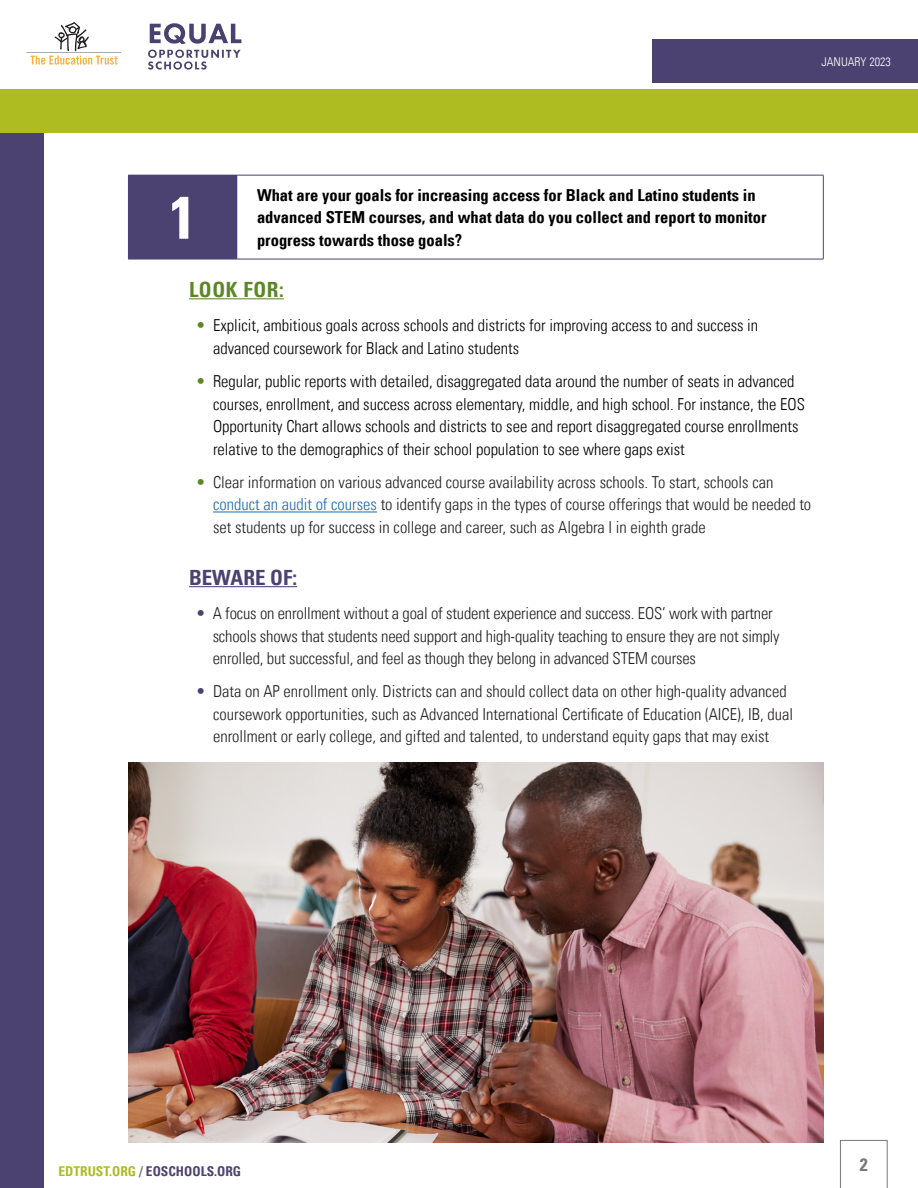
<style>
.page{position:relative;width:918px;height:1188px;background:#fff}
.page>*{position:absolute;margin:0;border:0;box-sizing:border-box;transform-origin:0 0}
.NUmber{font:700 condensed 60px "Univers LT";color:#fff}
.Orange{font:700 condensed 21px "Univers LT";color:#4c4271}
.Green{font:700 condensed 21px "Univers LT";letter-spacing:.03em;color:#5c8727}
.t1{font:700 condensed 18px "Univers LT";color:#78777a}
.Bullets{font:300 condensed 16.5px/22.5px "Univers LT";color:#231f20}
.Bullets-2{font:300 condensed 16.5px/22.5px "Univers LT";color:#000}
.t2{font:700 condensed 16.5px/22.5px "Univers LT";color:#000}
.t3{font:700 condensed 13.5px "Univers LT";color:#4c4271}
.t4{font:300 condensed 12.15px "Univers LT";color:#fff}
.s1{color:#5c8727}
.s2{color:#1c6cb6}
.s3{color:#4c4271}
.s4{color:#aebc21}
.s5{color:#78777a}
</style>
<div class="page">
<div style="left:652px;top:39px;width:266px;height:43px;background:#4c4271"></div>
<div style="left:0;top:132px;width:43px;height:1056px;background:#4c4271"></div>
<svg style="left:840px;top:1140px;width:48px;height:48px"></svg>
<svg style="left:26px;top:22px;width:95px;height:43px"></svg>
<svg style="left:148px;top:23px;width:93px;height:47px"></svg>
<div style="left:0;top:89px;width:918px;height:43px;background:#aebc21"></div>
<hr style="left:189px;top:298px;width:95px;height:1px;background:#5c8727">
<hr style="left:213px;top:512px;width:164px;height:1px;background:#1c6cb6">
<hr style="left:189px;top:586px;width:108px;height:1px;background:#4c4271">
<div style="left:128px;top:175px;width:109px;height:84px;background:#4c4271"></div>
<hr style="left:128px;top:259px;width:109px;height:1px;background:#4c4271">
<hr style="left:237px;top:175px;width:587px;height:1px;background:#4c4271">
<hr style="left:823px;top:175px;width:1px;height:84px;background:#4c4271">
<hr style="left:237px;top:259px;width:587px;height:1px;background:#4c4271">
<img style="left:128px;top:762px;width:696px;height:380px">
<p class="t4" style="left:822px;top:54px;width:71px">JANUARY 2023</p>
<p class="NUmber" style="left:169px;top:181px;width:28px">1</p>
<p class="t2" style="left:257px;top:183px;width:511px">What are your goals for increasing access for Black and Latino students in advanced STEM courses, and what data do you collect and report to monitor progress towards those goals?</p>
<p class="Green" style="left:189px;top:276px;width:96px">LOOK FOR:</p>
<p class="Bullets-2" style="left:213px;top:314px;width:547px;text-indent:-17px"><span class="s1">•</span> Explicit, ambitious goals across schools and districts for improving access to and success in advanced coursework for Black and Latino students</p>
<p class="Bullets-2" style="left:213px;top:370px;width:593px;text-indent:-17px"><span class="s1">•</span> Regular, public reports with detailed, disaggregated data around the number of seats in advanced courses, enrollment, and success across elementary, middle, and high school. For instance, the EOS Opportunity Chart allows schools and districts to see and report disaggregated course enrollments relative to the demographics of their school population to see where gaps exist</p>
<p class="Bullets" style="left:213px;top:471px;width:600px;text-indent:-17px"><span class="s1">•</span> Clear information on various advanced course availability across schools. To start, schools can <span class="s2">conduct an audit of courses</span> to identify gaps in the types of course offerings that would be needed to set students up for success in college and career, such as Algebra I in eighth grade</p>
<p class="Orange" style="left:189px;top:564px;width:110px">BEWARE OF:</p>
<p class="Bullets" style="left:213px;top:602px;width:569px;text-indent:-17px"><span class="s3">•</span> A focus on enrollment without a goal of student experience and success. EOS’ work with partner schools shows that students need support and high-quality teaching to ensure they are not simply enrolled, but successful, and feel as though they belong in advanced STEM courses</p>
<p class="Bullets" style="left:213px;top:680px;width:581px;text-indent:-17px"><span class="s3">•</span> Data on AP enrollment only. Districts can and should collect data on other high-quality advanced coursework opportunities, such as Advanced International Certificate of Education (AICE), IB, dual enrollment or early college, and gifted and talented, to understand equity gaps that may exist</p>
<p class="t3" style="left:58px;top:1163px;width:184px"><span class="s4">EDTRUST.ORG</span> <span class="s5">/</span> EOSCHOOLS.ORG</p>
<p class="t1" style="left:860px;top:1154px;width:9px">2</p>
</div>
